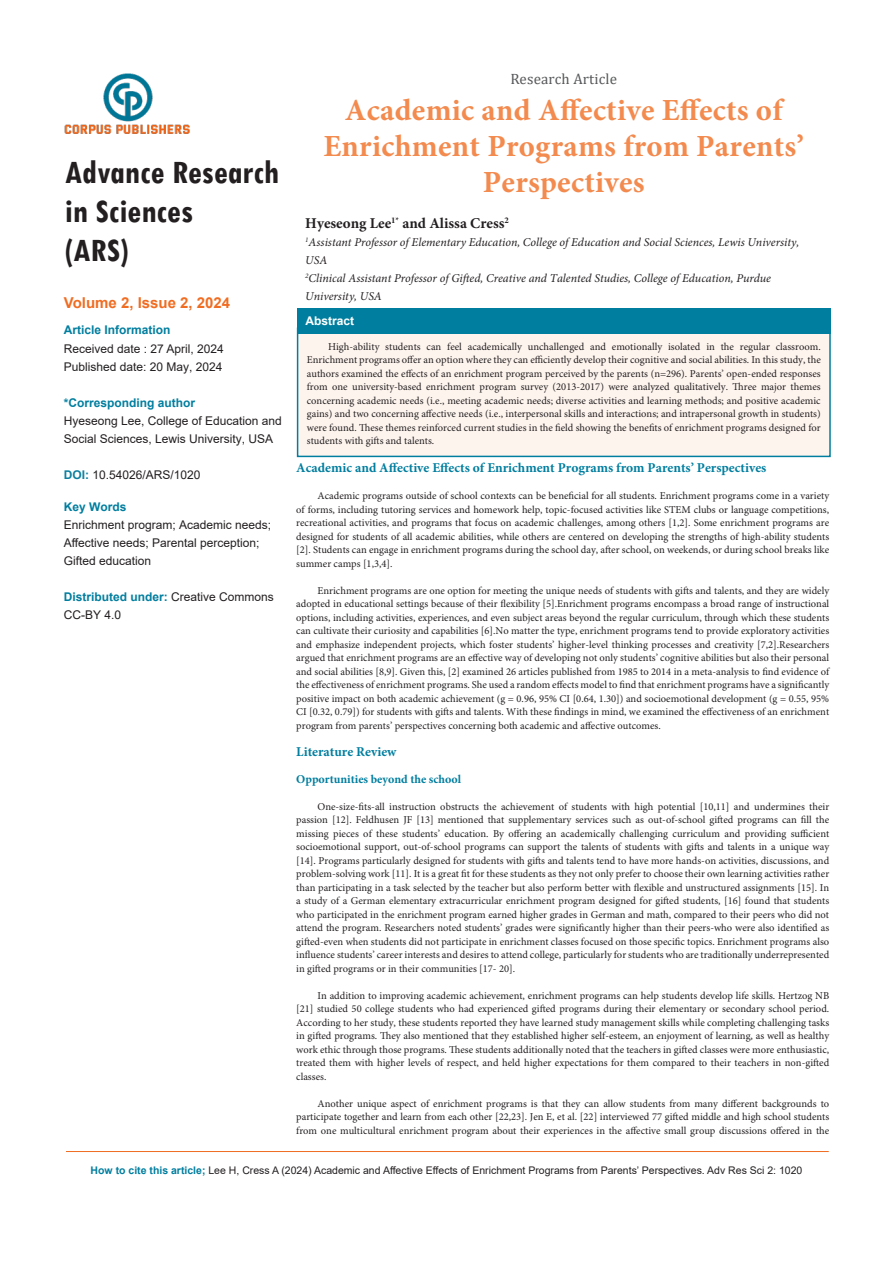
<style>
.page{position:relative;width:893px;height:1263px;background:#fff}
.page>*{position:absolute;margin:0;border:0;box-sizing:border-box;transform-origin:0 0}
.t1{font:700 condensed 34.65px/39.2px "Tw Cen";color:#231f20}
.t2{font:700 30.75px/36px "Minion Pro";letter-spacing:.01em;color:#f38a4e;text-align:center}
.t3{font:700 15px "Minion Pro";color:#231f20}
.t4{font:700 15px "Arial";color:#f06d22}
.t5{font:15px "Cambria";letter-spacing:.01em;color:#57585a}
.t6{font:700 13.5px "Minion Pro";color:#007e9f}
.t7{font:12px/18px "Arial";color:#231f20}
.t8{font:italic 12px/18px "Minion Pro";color:#231f20}
.t9{font:700 12px "Arial";color:#007e9f}
.t10{font:700 12px "Minion Pro";color:#007e9f}
.t11{font:700 12px "Arial";color:#fff}
.t12{font:10.5px/13.5px "Minion Pro";color:#231f20;text-align:justify}
.t13{font:10.5px "Arial";color:#231f20}
.s1{font-weight:700;color:#0c7f9f}
.s2{font-weight:700;color:#007e9f}
</style>
<div class="page">
<hr style="left:66px;top:1151px;width:763px;height:1px;background:#f06d22">
<img style="left:65px;top:73px;width:125px;height:61px">
<div style="left:298px;top:328px;width:532px;height:128px;background:#fdf4ee"></div>
<div style="left:297px;top:327px;width:534px;height:130px;border:2px solid #007e9f"></div>
<div style="left:297px;top:308px;width:534px;height:26px;background:#007e9f"></div>
<h1 class="t1" style="left:65px;top:152px;width:216px">Advance Research in Sciences<br>(ARS)</h1>
<p class="t4" style="left:64px;top:292px;width:168px">Volume 2, Issue 2, 2024</p>
<p class="t9" style="left:64px;top:322px;width:108px">Article Information</p>
<p class="t7" style="left:64px;top:339px;width:162px">Received date : 27 April, 2024</p>
<p class="t7" style="left:64px;top:357px;width:160px">Published date: 20 May, 2024</p>
<p class="t9" style="left:64px;top:394px;width:133px">*Corresponding author</p>
<p class="t7" style="left:64px;top:411px;width:220px">Hyeseong Lee, College of Education and<br>Social Sciences, Lewis University, USA</p>
<p class="t7" style="left:64px;top:465px;width:138px"><span class="s1">DOI:</span> 10.54026/ARS/1020</p>
<p class="t9" style="left:64px;top:498px;width:64px">Key Words</p>
<p class="t7" style="left:64px;top:516px;width:209px">Enrichment program; Academic needs;<br>Affective needs; Parental perception;<br>Gifted education</p>
<p class="t7" style="left:64px;top:588px;width:212px"><span class="s2">Distributed under:</span> Creative Commons<br>CC-BY 4.0</p>
<p class="t5" style="left:510px;top:70px;width:108px">Research Article</p>
<p class="t2" style="left:323px;top:92px;width:482px">Academic and Affective Effects of<br>Enrichment Programs from Parents’<br>Perspectives</p>
<p class="t3" style="left:305px;top:213px;width:205px">Hyeseong Lee<sup>1*</sup> and Alissa Cress<sup>2</sup></p>
<p class="t8" style="left:305px;top:233px;width:495px"><sup>1</sup>Assistant Professor of Elementary Education, College of Education and Social Sciences, Lewis University,<br>USA</p>
<p class="t8" style="left:305px;top:269px;width:467px"><sup>2</sup>Clinical Assistant Professor of Gifted, Creative and Talented Studies, College of Education, Purdue<br>University, USA</p>
<p class="t11" style="left:305px;top:312px;width:50px">Abstract</p>
<p class="t12" style="left:307px;top:340px;width:515px;text-indent:21px">High-ability students can feel academically unchallenged and emotionally isolated in the regular classroom.<br>Enrichment programs offer an option where they can efficiently develop their cognitive and social abilities. In this study, the authors examined the effects of an enrichment program perceived by the parents (n=296). Parents’ open-ended responses from one university-based enrichment program survey (2013-2017) were analyzed qualitatively. Three major themes concerning academic needs (i.e., meeting academic needs; diverse activities and learning methods; and positive academic gains) and two concerning affective needs (i.e., interpersonal skills and interactions; and intrapersonal growth in students) were found. These themes reinforced current studies in the field showing the benefits of enrichment programs designed for students with gifts and talents.</p>
<p class="t6" style="left:296px;top:458px;width:472px">Academic and Affective Effects of Enrichment Programs from Parents’ Perspectives</p>
<p class="t12" style="left:296px;top:490px;width:534px;text-indent:21px">Academic programs outside of school contexts can be beneficial for all students. Enrichment programs come in a variety of forms, including tutoring services and homework help, topic-focused activities like STEM clubs or language competitions, recreational activities, and programs that focus on academic challenges, among others [1,2]. Some enrichment programs are designed for students of all academic abilities, while others are centered on developing the strengths of high-ability students [2]. Students can engage in enrichment programs during the school day, after school, on weekends, or during school breaks like summer camps [1,3,4].</p>
<p class="t12" style="left:296px;top:584px;width:534px;text-indent:21px">Enrichment programs are one option for meeting the unique needs of students with gifts and talents, and they are widely adopted in educational settings because of their flexibility [5].Enrichment programs encompass a broad range of instructional options, including activities, experiences, and even subject areas beyond the regular curriculum, through which these students can cultivate their curiosity and capabilities [6].No matter the type, enrichment programs tend to provide exploratory activities and emphasize independent projects, which foster students’ higher-level thinking processes and creativity [7,2].Researchers argued that enrichment programs are an effective way of developing not only students’ cognitive abilities but also their personal and social abilities [8,9]. Given this, [2] examined 26 articles published from 1985 to 2014 in a meta-analysis to find evidence of the effectiveness of enrichment programs. She used a random effects model to find that enrichment programs have a significantly positive impact on both academic achievement (g = 0.96, 95% CI [0.64, 1.30]) and socioemotional development (g = 0.55, 95% CI [0.32, 0.79]) for students with gifts and talents. With these findings in mind, we examined the effectiveness of an enrichment program from parents’ perspectives concerning both academic and affective outcomes.</p>
<p class="t6" style="left:296px;top:742px;width:102px">Literature Review</p>
<p class="t10" style="left:296px;top:770px;width:166px">Opportunities beyond the school</p>
<p class="t12" style="left:296px;top:800px;width:534px;text-indent:21px">One-size-fits-all instruction obstructs the achievement of students with high potential [10,11] and undermines their passion [12]. Feldhusen JF [13] mentioned that supplementary services such as out-of-school gifted programs can fill the missing pieces of these students’ education. By offering an academically challenging curriculum and providing sufficient socioemotional support, out-of-school programs can support the talents of students with gifts and talents in a unique way [14]. Programs particularly designed for students with gifts and talents tend to have more hands-on activities, discussions, and problem-solving work [11]. It is a great fit for these students as they not only prefer to choose their own learning activities rather than participating in a task selected by the teacher but also perform better with flexible and unstructured assignments [15]. In a study of a German elementary extracurricular enrichment program designed for gifted students, [16] found that students who participated in the enrichment program earned higher grades in German and math, compared to their peers who did not attend the program. Researchers noted students’ grades were significantly higher than their peers-who were also identified as gifted-even when students did not participate in enrichment classes focused on those specific topics. Enrichment programs also influence students’ career interests and desires to attend college, particularly for students who are traditionally underrepresented in gifted programs or in their communities [17- 20].</p>
<p class="t12" style="left:296px;top:989px;width:534px;text-indent:21px">In addition to improving academic achievement, enrichment programs can help students develop life skills. Hertzog NB [21] studied 50 college students who had experienced gifted programs during their elementary or secondary school period.<br>According to her study, these students reported they have learned study management skills while completing challenging tasks in gifted programs. They also mentioned that they established higher self-esteem, an enjoyment of learning, as well as healthy work ethic through those programs. These students additionally noted that the teachers in gifted classes were more enthusiastic, treated them with higher levels of respect, and held higher expectations for them compared to their teachers in non-gifted classes.</p>
<p class="t12" style="left:296px;top:1097px;width:534px;text-indent:21px">Another unique aspect of enrichment programs is that they can allow students from many different backgrounds to participate together and learn from each other [22,23]. Jen E, et al. [22] interviewed 77 gifted middle and high school students from one multicultural enrichment program about their experiences in the affective small group discussions offered in the</p>
<p class="t13" style="left:91px;top:1163px;width:713px"><span class="s2">How to cite this article;</span> Lee H, Cress A (2024) Academic and Affective Effects of Enrichment Programs from Parents’ Perspectives. Adv Res Sci 2: 1020</p>
</div>
